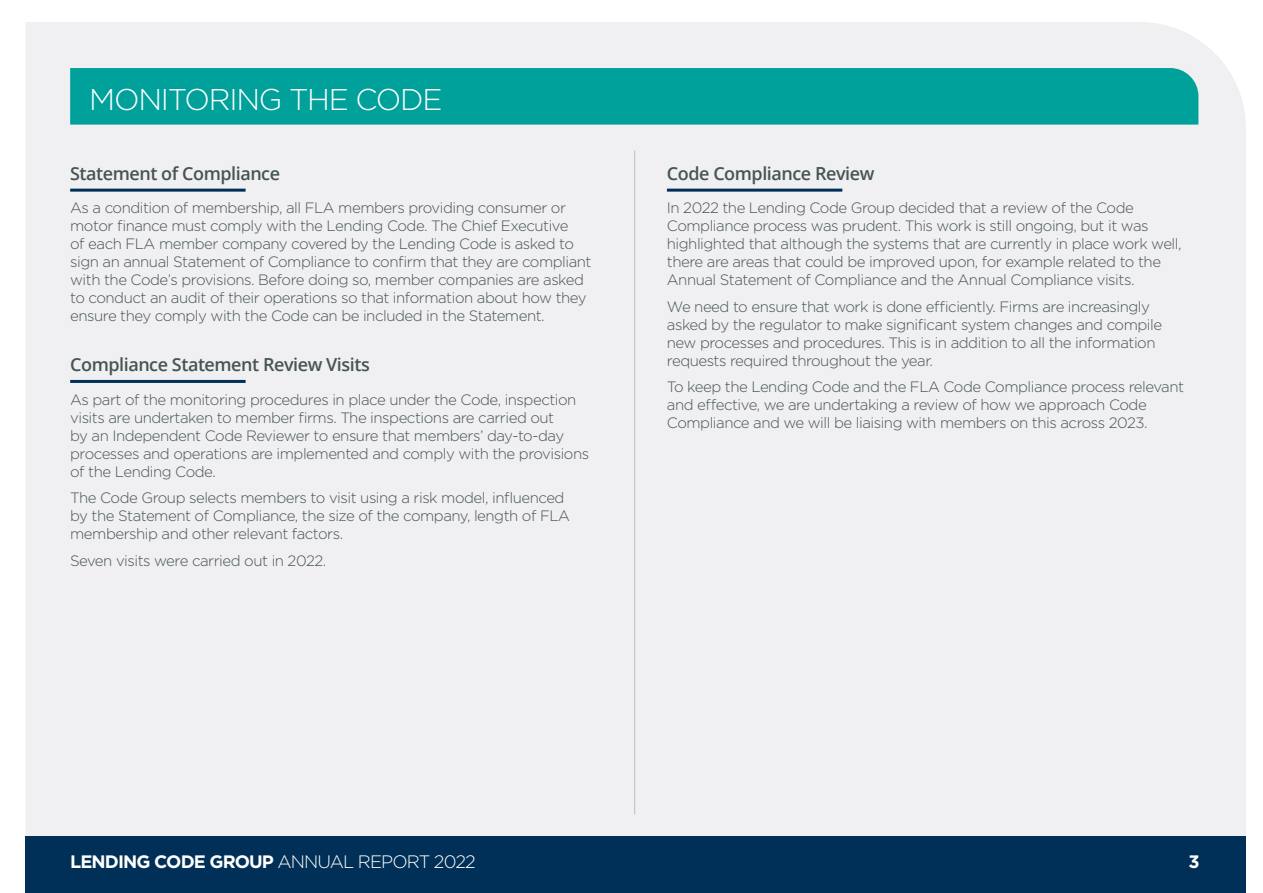
<style>
.page{position:relative;width:1263px;height:893px;background:#fff}
.page>*{position:absolute;margin:0;border:0;box-sizing:border-box;transform-origin:0 0}
.t1{font:300 30px "Gotham";letter-spacing:-.04em;color:#fff}
.t2{font:600 18px "Open Sans";letter-spacing:-.025em;color:#465454}
.t3{font:700 18px "Gotham";letter-spacing:-.05em;color:#fff}
.t4{font:300 15px/18px "Gotham";letter-spacing:-.03em;color:#465454}
.s1{font-weight:300}
</style>
<div class="page">
<div style="left:26px;top:22px;width:1220px;height:814px;background:#f0eff1"></div>
<div style="left:26px;top:836px;width:1220px;height:57px;background:#003057"></div>
<hr style="left:634px;top:150px;width:1px;height:664px;background:#b8bfc7">
<div style="left:70px;top:68px;width:1128px;height:57px;background:#00a19a"></div>
<hr style="left:70px;top:189px;width:176px;height:3px;background:#003057">
<hr style="left:667px;top:189px;width:175px;height:3px;background:#003057">
<hr style="left:70px;top:380px;width:176px;height:3px;background:#003057">
<h1 class="t1" style="left:89px;top:81px;width:355px">MONITORING THE CODE</h1>
<p class="t2" style="left:70px;top:161px;width:211px">Statement of Compliance</p>
<p class="t4" style="left:70px;top:199px;width:523px">As a condition of membership, all FLA members providing consumer or motor finance must comply with the Lending Code. The Chief Executive<br>of each FLA member company covered by the Lending Code is asked to sign an annual Statement of Compliance to confirm that they are compliant with the Code’s provisions. Before doing so, member companies are asked to conduct an audit of their operations so that information about how they ensure they comply with the Code can be included in the Statement.</p>
<p class="t2" style="left:70px;top:353px;width:301px">Compliance Statement Review Visits</p>
<p class="t4" style="left:70px;top:390px;width:521px">As part of the monitoring procedures in place under the Code, inspection visits are undertaken to member firms. The inspections are carried out<br>by an Independent Code Reviewer to ensure that members’ day-to-day processes and operations are implemented and comply with the provisions of the Lending Code.</p>
<p class="t4" style="left:70px;top:488px;width:501px">The Code Group selects members to visit using a risk model, influenced by the Statement of Compliance, the size of the company, length of FLA membership and other relevant factors.</p>
<p class="t4" style="left:70px;top:551px;width:258px">Seven visits were carried out in 2022.</p>
<p class="t2" style="left:667px;top:161px;width:209px">Code Compliance Review</p>
<p class="t4" style="left:667px;top:199px;width:516px">In 2022 the Lending Code Group decided that a review of the Code Compliance process was prudent. This work is still ongoing, but it was highlighted that although the systems that are currently in place work well, there are areas that could be improved upon, for example related to the Annual Statement of Compliance and the Annual Compliance visits.</p>
<p class="t4" style="left:667px;top:297px;width:497px">We need to ensure that work is done efficiently. Firms are increasingly asked by the regulator to make significant system changes and compile new processes and procedures. This is in addition to all the information requests required throughout the year.</p>
<p class="t4" style="left:667px;top:378px;width:519px">To keep the Lending Code and the FLA Code Compliance process relevant and effective, we are undertaking a review of how we approach Code<br>Compliance and we will be liaising with members on this across 2023.</p>
<p class="t3" style="left:70px;top:849px;width:407px">LENDING CODE GROUP <span class="s1">ANNUAL REPORT 2022</span></p>
<p class="t3" style="left:1188px;top:849px;width:13px">3</p>
</div>
